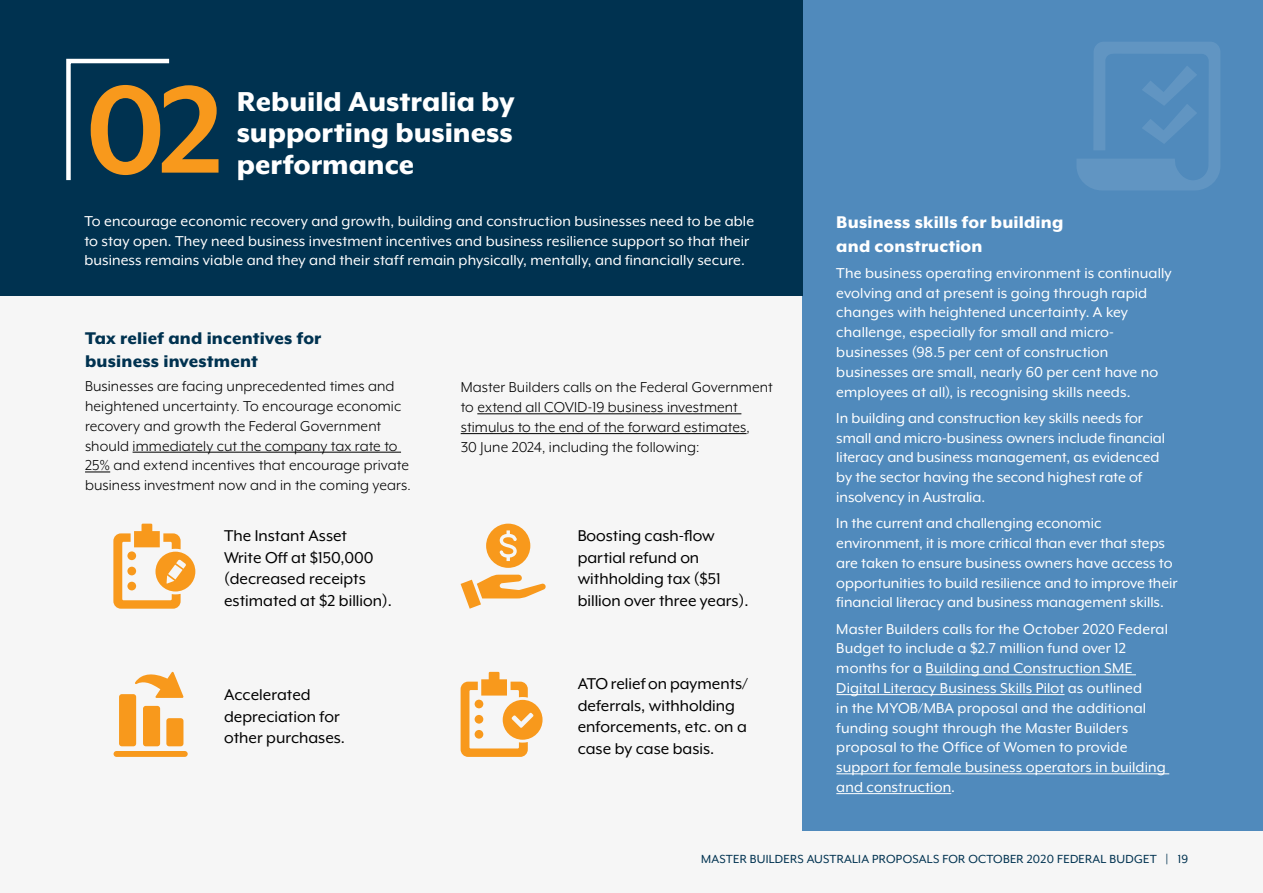
<style>
.page{position:relative;width:1263px;height:893px;background:#f6f6f6}
.page>*{position:absolute;margin:0;border:0;box-sizing:border-box;transform-origin:0 0}
.Highlight_numbers{font:700 141.3px "Mr Eaves XL Mod OT";color:#f8991c}
.Hightlight_Head{font:800 31.5px/31.5px "Mr Eaves XL Mod OT";color:#fff}
.Body_-_title{font:800 19.5px/23.4px "Mr Eaves XL Mod OT";letter-spacing:.01em;color:#003250}
.Body{font:800 19.5px/23.4px "Mr Eaves XL Mod OT";letter-spacing:.01em;color:#fff}
.Highlight{font:18px/21.6px "Mr Eaves XL Mod OT";color:#000}
.Body-2{font:16.5px/19.8px "Mr Eaves XL Mod OT";letter-spacing:.005em;color:#fff}
.Body-3{font:16.5px/19.8px "Mr Eaves XL Mod OT";letter-spacing:.005em;color:#000}
.t1{font:13.5px "Mr Eaves XL Mod OT";letter-spacing:.02em;color:#003250}
</style>
<div class="page">
<div style="left:802px;top:0;width:461px;height:830px;background:#508abc"></div>
<div style="left:0;top:0;width:802px;height:295px;background:#003250"></div>
<hr style="left:133px;top:452px;width:268px;height:1px;background:#000">
<svg style="left:85px;top:472px;width:25px;height:1px"></svg>
<hr style="left:926px;top:675px;width:210px;height:1px;background:#fff">
<hr style="left:836px;top:694px;width:228px;height:1px;background:#fff">
<hr style="left:836px;top:774px;width:333px;height:1px;background:#fff">
<hr style="left:836px;top:793px;width:115px;height:1px;background:#fff">
<svg style="left:66px;top:58px;width:104px;height:123px"></svg>
<svg style="left:461px;top:672px;width:81px;height:85px"></svg>
<hr style="left:477px;top:414px;width:264px;height:1px;background:#000">
<hr style="left:461px;top:433px;width:285px;height:1px;background:#000">
<div style="left:143px;top:706px;width:17px;height:40px;background:#f8991c;border-radius:3px"></div>
<div style="left:119px;top:694px;width:17px;height:52px;background:#f8991c;border-radius:3px"></div>
<div style="left:166px;top:718px;width:17px;height:28px;background:#f8991c;border-radius:3px"></div>
<div style="left:114px;top:751px;width:74px;height:6px;background:#f8991c;border-radius:3px"></div>
<svg style="left:135px;top:671px;width:48px;height:27px"></svg>
<svg style="left:486px;top:524px;width:44px;height:44px"></svg>
<svg style="left:461px;top:575px;width:85px;height:34px"></svg>
<svg style="left:113px;top:524px;width:82px;height:85px"></svg>
<svg style="left:1077px;top:42px;width:143px;height:148px"></svg>
<p class="Highlight_numbers" style="left:85px;top:60px;width:140px">02</p>
<p class="Hightlight_Head" style="left:237px;top:85px;width:279px">Rebuild Australia by supporting business</p>
<p class="Hightlight_Head" style="left:237px;top:148px;width:179px">performance</p>
<p class="Body-2" style="left:84px;top:211px;width:671px">To encourage economic recovery and growth, building and construction businesses need to be able to stay open. They need business investment incentives and business resilience support so that their business remains viable and they and their staff remain physically, mentally, and financially secure.</p>
<p class="Body_-_title" style="left:85px;top:326px;width:238px">Tax relief and incentives for business investment</p>
<p class="Body-3" style="left:85px;top:376px;width:327px">Businesses are facing unprecedented times and heightened uncertainty. To encourage economic recovery and growth the Federal Government should immediately cut the company tax rate to 25% and extend incentives that encourage private business investment now and in the coming years.</p>
<p class="Body-3" style="left:461px;top:377px;width:314px">Master Builders calls on the Federal Government to extend all COVID-19 business investment stimulus to the end of the forward estimates,<br>30 June 2024, including the following:</p>
<p class="Highlight" style="left:224px;top:525px;width:169px">The Instant Asset<br>Write Off at $150,000 (decreased receipts estimated at $2 billion).</p>
<p class="Highlight" style="left:578px;top:525px;width:172px">Boosting cash-flow partial refund on withholding tax ($51 billion over three years).</p>
<p class="Highlight" style="left:224px;top:684px;width:122px">Accelerated depreciation for other purchases.</p>
<p class="Highlight" style="left:578px;top:673px;width:172px">ATO relief on payments/ deferrals, withholding enforcements, etc. on a case by case basis.</p>
<p class="Body" style="left:836px;top:211px;width:228px">Business skills for building and construction</p>
<p class="Body-2" style="left:836px;top:263px;width:337px">The business operating environment is continually evolving and at present is going through rapid changes with heightened uncertainty. A key challenge, especially for small and micro&shy;businesses (98.5 per cent of construction businesses are small, nearly 60 per cent have no employees at all), is recognising skills needs.</p>
<p class="Body-2" style="left:836px;top:408px;width:330px">In building and construction key skills needs for small and micro-business owners include financial literacy and business management, as evidenced by the sector having the second highest rate of insolvency in Australia.</p>
<p class="Body-2" style="left:836px;top:513px;width:343px">In the current and challenging economic environment, it is more critical than ever that steps are taken to ensure business owners have access to opportunities to build resilience and to improve their financial literacy and business management skills.</p>
<p class="Body-2" style="left:836px;top:619px;width:333px">Master Builders calls for the October 2020 Federal Budget to include a $2.7 million fund over 12 months for a Building and Construction SME Digital Literacy Business Skills Pilot as outlined<br>in the MYOB/MBA proposal and the additional funding sought through the Master Builders proposal to the Office of Women to provide support for female business operators in building and construction.</p>
<p class="t1" style="left:701px;top:853px;width:489px">MASTER BUILDERS AUSTRALIA PROPOSALS FOR OCTOBER 2020 FEDERAL BUDGET | 19</p>
</div>
